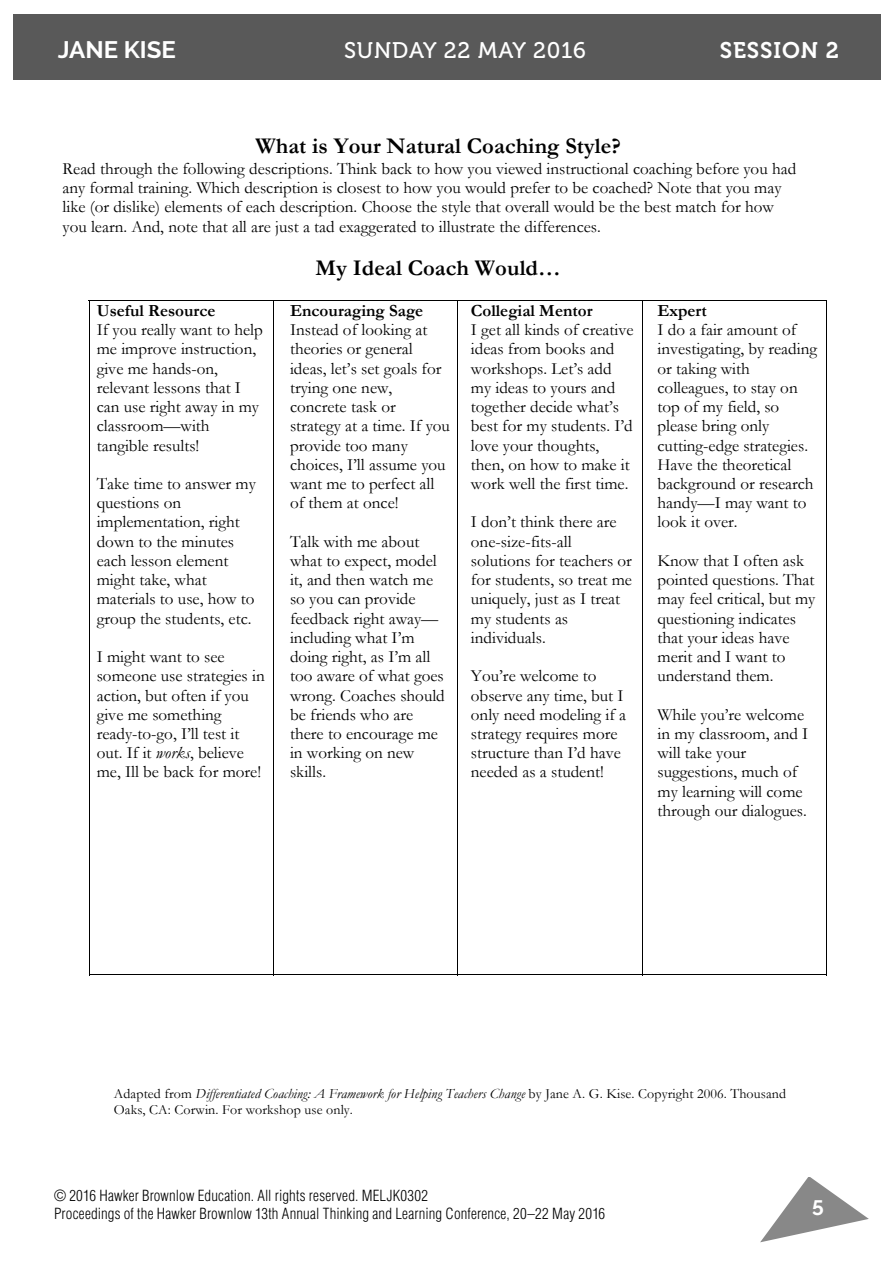
<style>
.page{position:relative;width:893px;height:1263px;background:#fff}
.page>*{position:absolute;margin:0;border:0;box-sizing:border-box;transform-origin:0 0}
.t1{font:700 24px "Raleway";color:#fff}
.t2{font:700 22.5px "Garamond";letter-spacing:.005em;color:#000}
.t3{font:22.5px "Museo 500";letter-spacing:.04em;color:#fff}
.t4{font:22.5px "Museo 700";letter-spacing:.04em;color:#fff}
.t5{font:700 21px "Raleway";color:#fff}
.t6{font:17.1px/19.2px "Garamond";color:#000}
.t7{font:700 17.1px "Garamond";color:#000}
.t8{font:300 condensed 15px/18px "Helvetica LT Std";letter-spacing:.01em;color:#000}
.t9{font:italic 13.95px "Garamond";letter-spacing:.005em;color:#000}
.s1{font-style:italic}
.s2{font-style:normal}
</style>
<div class="page">
<svg style="left:760px;top:1177px;width:109px;height:65px"></svg>
<div style="left:13px;top:14px;width:867px;height:65px;background:#595959"></div>
<hr style="left:89px;top:300px;width:738px;height:1px;background:#000">
<hr style="left:89px;top:301px;width:1px;height:674px;background:#000">
<hr style="left:89px;top:974px;width:184px;height:1px;background:#000">
<hr style="left:273px;top:301px;width:1px;height:674px;background:#000">
<hr style="left:274px;top:974px;width:184px;height:1px;background:#000">
<hr style="left:458px;top:301px;width:1px;height:674px;background:#000">
<hr style="left:458px;top:974px;width:184px;height:1px;background:#000">
<hr style="left:642px;top:301px;width:1px;height:674px;background:#000">
<hr style="left:643px;top:974px;width:183px;height:1px;background:#000">
<hr style="left:826px;top:301px;width:1px;height:674px;background:#000">
<h1 class="t1" style="left:58px;top:36px;width:120px">JANE KISE</h1>
<h2 class="t3" style="left:344px;top:42px;width:243px">SUNDAY 22 MAY 2016</h2>
<h2 class="t4" style="left:720px;top:42px;width:121px">SESSION 2</h2>
<h2 class="t2" style="left:255px;top:130px;width:367px">What is Your Natural Coaching Style?</h2>
<p class="t6" style="left:63px;top:158px;width:735px">Read through the following descriptions. Think back to how you viewed instructional coaching before you had any formal training. Which description is closest to how you would prefer to be coached? Note that you may like (or dislike) elements of each description. Choose the style that overall would be the best match for how you learn. And, note that all are just a tad exaggerated to illustrate the differences.</p>
<h2 class="t2" style="left:316px;top:252px;width:247px">My Ideal Coach Would…</h2>
<p class="t7" style="left:97px;top:299px;width:120px">Useful Resource</p>
<p class="t6" style="left:97px;top:320px;width:168px">If you really want to help me improve instruction, give me hands-on, relevant lessons that I can use right away in my classroom—with tangible results!</p>
<p class="t6" style="left:97px;top:474px;width:161px">Take time to answer my questions on implementation, right down to the minutes each lesson element might take, what materials to use, how to group the students, etc.</p>
<p class="t6" style="left:97px;top:647px;width:170px">I might want to see someone use strategies in action, but often if you give me something ready-to-go, I’ll test it out. If it <span class="s1">works</span>, believe me, Ill be back for more!</p>
<p class="t7" style="left:290px;top:299px;width:135px">Encouraging Sage</p>
<p class="t6" style="left:290px;top:320px;width:161px">Instead of looking at theories or general ideas, let’s set goals for trying one new, concrete task or strategy at a time. If you provide too many choices, I’ll assume you want me to perfect all of them at once!</p>
<p class="t6" style="left:290px;top:531px;width:156px">Talk with me about what to expect, model it, and then watch me so you can provide feedback right away— including what I’m doing right, as I’m all too aware of what goes wrong. Coaches should be friends who are there to encourage me in working on new skills.</p>
<p class="t7" style="left:471px;top:299px;width:123px">Collegial Mentor</p>
<p class="t6" style="left:471px;top:320px;width:164px">I get all kinds of creative ideas from books and workshops. Let’s add my ideas to yours and together decide what’s best for my students. I’d love your thoughts, then, on how to make it work well the first time.</p>
<p class="t6" style="left:471px;top:512px;width:163px">I don’t think there are one-size-fits-all solutions for teachers or for students, so treat me uniquely, just as I treat my students as individuals.</p>
<p class="t6" style="left:471px;top:666px;width:157px">You’re welcome to observe any time, but I only need modeling if a strategy requires more structure than I’d have needed as a student!</p>
<p class="t7" style="left:657px;top:299px;width:51px">Expert</p>
<p class="t6" style="left:657px;top:320px;width:161px">I do a fair amount of investigating, by reading or taking with colleagues, to stay on top of my field, so please bring only cutting-edge strategies.<br>Have the theoretical background or research handy—I may want to look it over.</p>
<p class="t6" style="left:657px;top:551px;width:159px">Know that I often ask pointed questions. That may feel critical, but my questioning indicates that your ideas have merit and I want to understand them.</p>
<p class="t6" style="left:657px;top:705px;width:152px">While you’re welcome in my classroom, and I will take your suggestions, much of my learning will come through our dialogues.</p>
<p class="t9" style="left:114px;top:1084px;width:674px"><span class="s2">Adapted from</span> Differentiated Coaching: A Framework for Helping Teachers Change <span class="s2">by Jane A. G. Kise. Copyright 2006. Thousand</span></p>
<p class="t8" style="left:54px;top:1189px;width:553px">© 2016 Hawker Brownlow Education. All rights reserved. MELJK0302<br>Proceedings of the Hawker Brownlow 13th Annual Thinking and Learning Conference, 20–22 May 2016</p>
<p class="t5" style="left:812px;top:1193px;width:13px">5</p>
</div>
